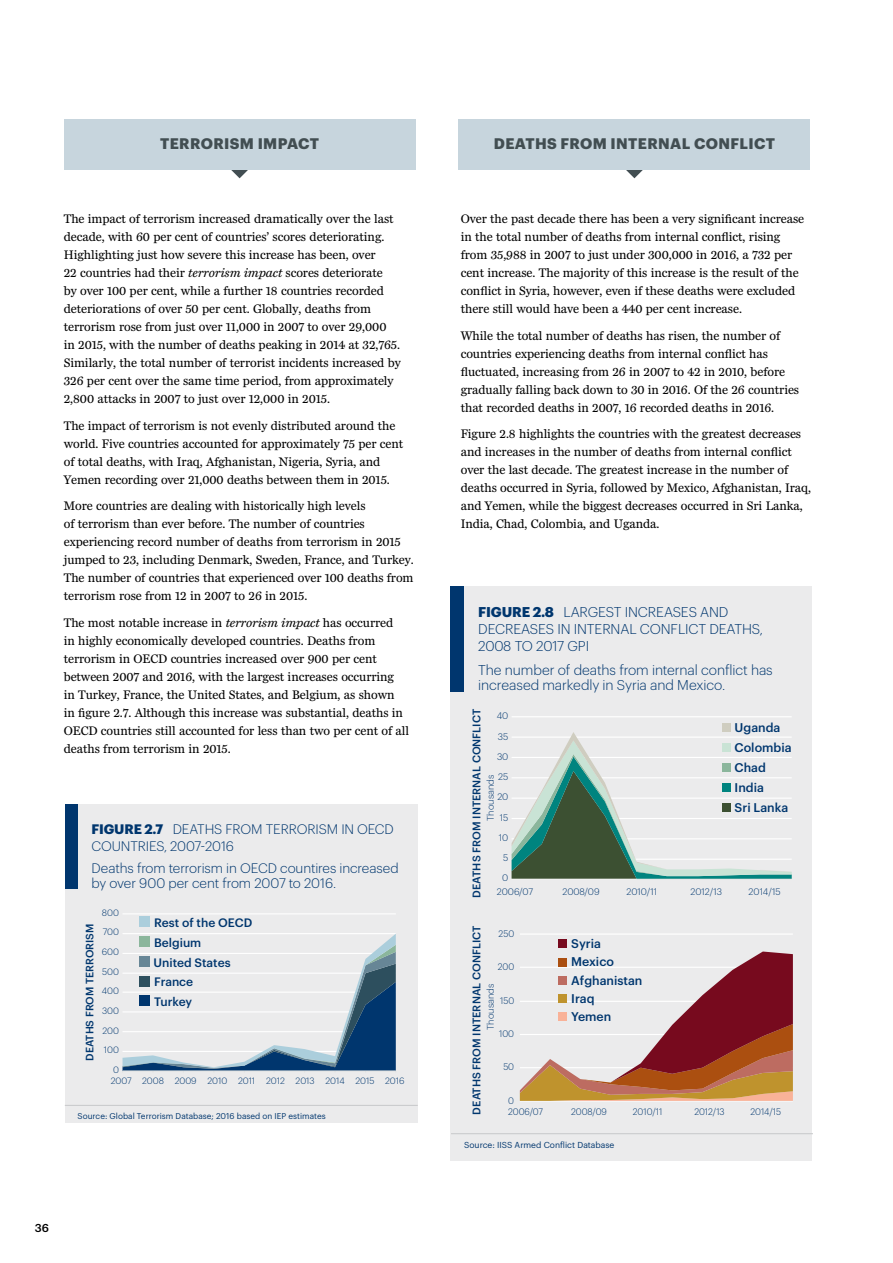
<style>
.page{position:relative;width:893px;height:1263px;background:#fff}
.page>*{position:absolute;margin:0;border:0;box-sizing:border-box;transform-origin:0 0}
.t1{font:700 15px "Graphik";letter-spacing:.025em;color:#424e52}
.t2{font:300 13.95px/17px "Graphik";letter-spacing:-.01em;color:#00366e}
.t3{font:300 13.5px/16.5px "Graphik";letter-spacing:-.01em;color:#00366e}
.t4{font:12.75px/18px "Miller Daily Two";letter-spacing:-.005em;color:#000}
.t5{font:500 12.3px/20px "Graphik";color:#00366e}
.t6{font:500 12px "Graphik";color:#00366e}
.t7{font:500 11.25px "Graphik";color:#000}
.t8{font:500 10.8px "Graphik";color:#00366e}
.t9{font:500 10.5px "Graphik";color:#00366e}
.t10{font:300 9.3px "Graphik";letter-spacing:-.005em;color:#00366e}
.t11{font:300 9.3px "Graphik";letter-spacing:-.005em;color:#00366e;scale:.96 1}
.t12{font:300 9px "Graphik";letter-spacing:-.005em;color:#00366e}
.t13{font:8.55px "Graphik";color:#00366e}
.t14{font:8.25px "Graphik";color:#00366e}
.s1{font-style:italic}
.s2{font-weight:700}
</style>
<div class="page">
<svg style="left:231px;top:170px;width:17px;height:8px"></svg>
<div style="left:64px;top:119px;width:351px;height:51px;background:#c7d5dd"></div>
<svg style="left:626px;top:170px;width:17px;height:8px"></svg>
<div style="left:459px;top:119px;width:351px;height:51px;background:#c7d5dd"></div>
<div style="left:65px;top:804px;width:353px;height:319px;background:#ebebec"></div>
<div style="left:65px;top:804px;width:13px;height:84px;background:#00366e"></div>
<hr style="left:65px;top:1105px;width:353px;height:1px;background:#c7c8ca">
<hr style="left:123px;top:933px;width:273px;height:1px;background:#fff">
<hr style="left:123px;top:913px;width:273px;height:1px;background:#fff">
<svg style="left:122px;top:934px;width:274px;height:138px"></svg>
<div style="left:139px;top:995px;width:11px;height:11px;background:#00366e"></div>
<div style="left:139px;top:976px;width:11px;height:10px;background:#2d4f5e"></div>
<div style="left:139px;top:956px;width:11px;height:11px;background:#678696"></div>
<div style="left:139px;top:936px;width:11px;height:11px;background:#8bb69c"></div>
<div style="left:139px;top:916px;width:11px;height:11px;background:#abcedc"></div>
<div style="left:451px;top:587px;width:361px;height:574px;background:#ebebec"></div>
<div style="left:451px;top:587px;width:13px;height:105px;background:#00366e"></div>
<hr style="left:451px;top:1133px;width:361px;height:1px;background:#c7c8ca">
<hr style="left:512px;top:716px;width:280px;height:1px;background:#fff">
<svg style="left:512px;top:732px;width:280px;height:147px"></svg>
<hr style="left:520px;top:933px;width:273px;height:2px;background:#fff">
<svg style="left:520px;top:951px;width:273px;height:150px"></svg>
<div style="left:723px;top:723px;width:8px;height:9px;background:#cfcdc0"></div>
<div style="left:723px;top:743px;width:8px;height:9px;background:#c9e3d5"></div>
<div style="left:723px;top:763px;width:8px;height:9px;background:#8bb69c"></div>
<div style="left:723px;top:783px;width:8px;height:9px;background:#00847f"></div>
<div style="left:723px;top:803px;width:8px;height:9px;background:#3c5032"></div>
<div style="left:558px;top:939px;width:9px;height:9px;background:#770a1e"></div>
<div style="left:558px;top:958px;width:9px;height:8px;background:#ab4f10"></div>
<div style="left:558px;top:976px;width:9px;height:8px;background:#bd6c61"></div>
<div style="left:558px;top:994px;width:9px;height:9px;background:#bf932d"></div>
<div style="left:558px;top:1012px;width:9px;height:9px;background:#f9b298"></div>
<p class="t1" style="left:160px;top:132px;width:160px">TERRORISM IMPACT</p>
<p class="t1" style="left:494px;top:132px;width:283px">DEATHS FROM INTERNAL CONFLICT</p>
<p class="t4" style="left:64px;top:210px;width:338px">The impact of terrorism increased dramatically over the last decade, with 60 per cent of countries’ scores deteriorating.<br>Highlighting just how severe this increase has been, over<br>22 countries had their <span class="s1">terrorism impact</span> scores deteriorate<br>by over 100 per cent, while a further 18 countries recorded deteriorations of over 50 per cent. Globally, deaths from terrorism rose from just over 11,000 in 2007 to over 29,000 in 2015, with the number of deaths peaking in 2014 at 32,765.<br>Similarly, the total number of terrorist incidents increased by 326 per cent over the same time period, from approximately 2,800 attacks in 2007 to just over 12,000 in 2015.</p>
<p class="t4" style="left:64px;top:416px;width:341px">The impact of terrorism is not evenly distributed around the world. Five countries accounted for approximately 75 per cent of total deaths, with Iraq, Afghanistan, Nigeria, Syria, and Yemen recording over 21,000 deaths between them in 2015.</p>
<p class="t4" style="left:64px;top:497px;width:351px">More countries are dealing with historically high levels<br>of terrorism than ever before. The number of countries experiencing record number of deaths from terrorism in 2015 jumped to 23, including Denmark, Sweden, France, and Turkey.<br>The number of countries that experienced over 100 deaths from terrorism rose from 12 in 2007 to 26 in 2015.</p>
<p class="t4" style="left:64px;top:613px;width:347px">The most notable increase in <span class="s1">terrorism impact</span> has occurred<br>in highly economically developed countries. Deaths from terrorism in OECD countries increased over 900 per cent between 2007 and 2016, with the largest increases occurring<br>in Turkey, France, the United States, and Belgium, as shown<br>in figure 2.7. Although this increase was substantial, deaths in OECD countries still accounted for less than two per cent of all deaths from terrorism in 2015.</p>
<p class="t3" style="left:92px;top:820px;width:304px"><span class="s2">FIGURE 2.7</span> DEATHS FROM TERRORISM IN OECD<br>COUNTRIES, 2007-2016</p>
<p class="t3" style="left:92px;top:859px;width:309px;line-height:15px">Deaths from terrorism in OECD countires increased by over 900 per cent from 2007 to 2016.</p>
<p class="t9" style="left:82px;top:1061px;width:139px;rotate:-90deg">DEATHS FROM TERRORISM</p>
<p class="t12" style="left:102px;top:906px;width:19px">800</p>
<p class="t12" style="left:103px;top:925px;width:18px">700</p>
<p class="t12" style="left:102px;top:945px;width:19px">600</p>
<p class="t12" style="left:102px;top:965px;width:18px">500</p>
<p class="t12" style="left:102px;top:984px;width:19px">400</p>
<p class="t12" style="left:102px;top:1004px;width:18px">300</p>
<p class="t12" style="left:102px;top:1024px;width:18px">200</p>
<p class="t12" style="left:104px;top:1043px;width:17px">100</p>
<p class="t12" style="left:113px;top:1063px;width:7px">0</p>
<p class="t6" style="left:154px;top:914px;width:100px">Rest of the OECD</p>
<p class="t6" style="left:154px;top:933px;width:49px">Belgium</p>
<p class="t6" style="left:154px;top:953px;width:79px">United States</p>
<p class="t6" style="left:154px;top:973px;width:40px">France</p>
<p class="t6" style="left:154px;top:993px;width:39px">Turkey</p>
<p class="t12" style="left:111px;top:1074px;width:295px">2007 2008 2009 2010 2011 2012 2013 2014 2015 2016</p>
<p class="t14" style="left:78px;top:1110px;width:250px">Source: Global Terrorism Database; 2016 based on IEP estimates</p>
<p class="t4" style="left:461px;top:210px;width:345px">Over the past decade there has been a very significant increase in the total number of deaths from internal conflict, rising from 35,988 in 2007 to just under 300,000 in 2016, a 732 per cent increase. The majority of this increase is the result of the conflict in Syria, however, even if these deaths were excluded there still would have been a 440 per cent increase.</p>
<p class="t4" style="left:461px;top:326px;width:340px">While the total number of deaths has risen, the number of countries experiencing deaths from internal conflict has fluctuated, increasing from 26 in 2007 to 42 in 2010, before gradually falling back down to 30 in 2016. Of the 26 countries that recorded deaths in 2007, 16 recorded deaths in 2016.</p>
<p class="t4" style="left:461px;top:425px;width:352px">Figure 2.8 highlights the countries with the greatest decreases and increases in the number of deaths from internal conflict over the last decade. The greatest increase in the number of deaths occurred in Syria, followed by Mexico, Afghanistan, Iraq, and Yemen, while the biggest decreases occurred in Sri Lanka, India, Chad, Colombia, and Uganda.</p>
<p class="t2" style="left:478px;top:603px;width:286px"><span class="s2">FIGURE 2.8</span> LARGEST INCREASES AND<br>DECREASES IN INTERNAL CONFLICT DEATHS,<br>2008 TO 2017 GPI</p>
<p class="t2" style="left:478px;top:661px;width:296px;line-height:15.5px">The number of deaths from internal conflict has increased markedly in Syria and Mexico.</p>
<p class="t8" style="left:468px;top:898px;width:190px;rotate:-90deg">DEATHS FROM INTERNAL CONFLICT</p>
<p class="t10" style="left:497px;top:709px;width:13px">40</p>
<p class="t5" style="left:735px;top:717px;width:59px">Uganda<br>Colombia<br>Chad<br>India<br>Sri Lanka</p>
<p class="t10" style="left:498px;top:729px;width:12px">35</p>
<p class="t10" style="left:497px;top:750px;width:13px">30</p>
<p class="t10" style="left:498px;top:770px;width:12px">25</p>
<p class="t10" style="left:484px;top:821px;width:48px;rotate:-90deg">Thousands</p>
<p class="t10" style="left:497px;top:790px;width:13px">20</p>
<p class="t10" style="left:500px;top:810px;width:10px">15</p>
<p class="t10" style="left:499px;top:831px;width:11px">10</p>
<p class="t10" style="left:503px;top:851px;width:7px">5</p>
<p class="t10" style="left:502px;top:871px;width:8px">0</p>
<p class="t10" style="left:497px;top:885px;width:38px">2006/07</p>
<p class="t10" style="left:562px;top:885px;width:39px">2008/09</p>
<p class="t10" style="left:626px;top:885px;width:32px">2010/11</p>
<p class="t10" style="left:690px;top:885px;width:33px">2012/13</p>
<p class="t10" style="left:749px;top:885px;width:34px">2014/15</p>
<p class="t8" style="left:468px;top:1114px;width:190px;rotate:-90deg">DEATHS FROM INTERNAL CONFLICT</p>
<p class="t11" style="left:499px;top:926px;width:18px">250</p>
<p class="t5" style="left:571px;top:934px;width:73px;line-height:18.1px">Syria<br>Mexico<br>Afghanistan<br>Iraq<br>Yemen</p>
<p class="t11" style="left:498px;top:960px;width:19px">200</p>
<p class="t10" style="left:484px;top:1030px;width:48px;rotate:-90deg">Thousands</p>
<p class="t11" style="left:500px;top:993px;width:16px">150</p>
<p class="t11" style="left:499px;top:1027px;width:17px">100</p>
<p class="t11" style="left:503px;top:1060px;width:13px">50</p>
<p class="t11" style="left:508px;top:1093px;width:8px">0</p>
<p class="t11" style="left:508px;top:1104px;width:38px">2006/07</p>
<p class="t11" style="left:571px;top:1104px;width:39px">2008/09</p>
<p class="t11" style="left:633px;top:1104px;width:32px">2010/11</p>
<p class="t11" style="left:694px;top:1104px;width:33px">2012/13</p>
<p class="t11" style="left:750px;top:1104px;width:34px">2014/15</p>
<p class="t13" style="left:464px;top:1138px;width:152px">Source: IISS Armed Conflict Database</p>
<p class="t7" style="left:35px;top:1220px;width:16px">36</p>
</div>
